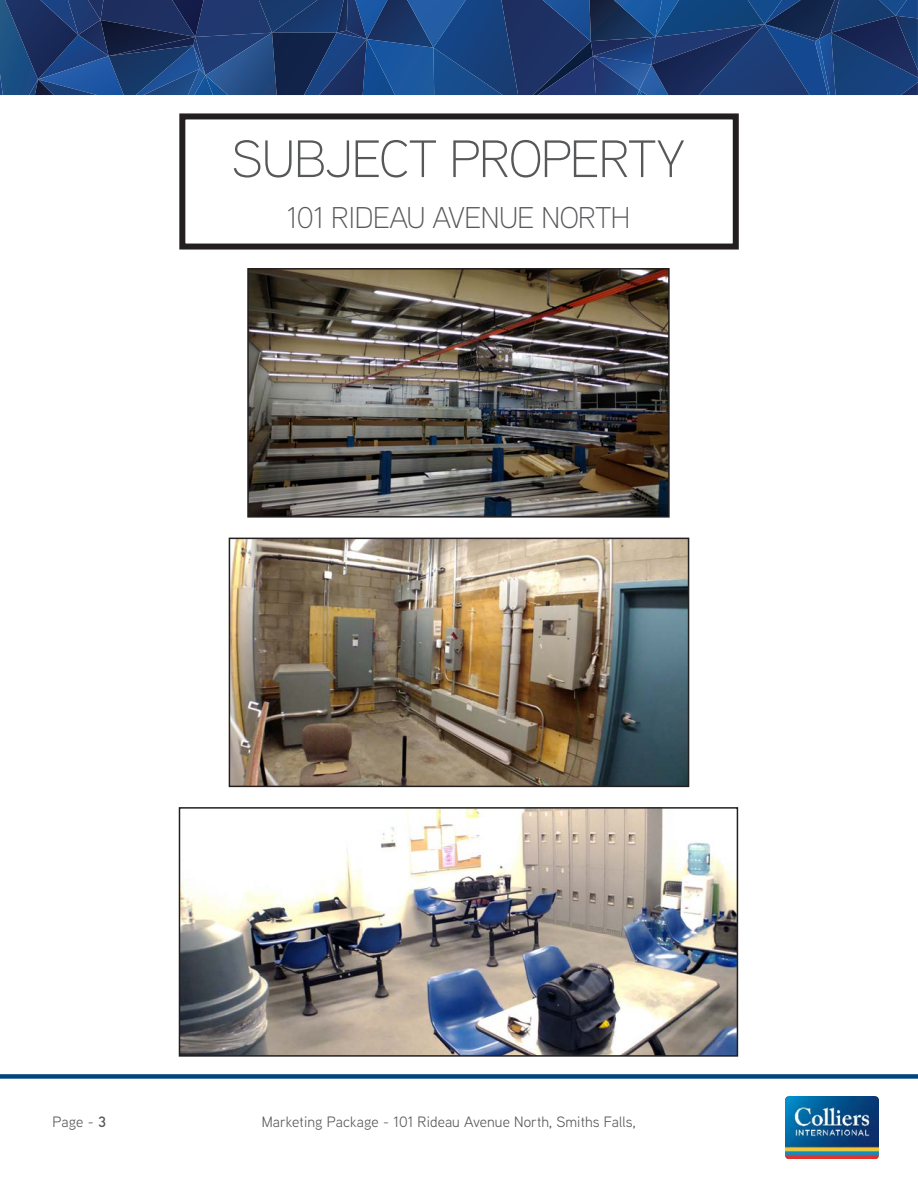
<style>
.page{position:relative;width:918px;height:1188px;background:#fff}
.page>*{position:absolute;margin:0;border:0;box-sizing:border-box;transform-origin:0 0}
.t1{font:300 52.5px "Aaux Next";letter-spacing:-.02em;color:#57585a}
.t2{font:300 30px "Aaux Next";letter-spacing:-.02em;color:#57585a}
.t3{font:15px "Aaux Next";letter-spacing:.005em;color:#57585a}
.s1{font-weight:600}
</style>
<div class="page">
<img style="left:785px;top:1097px;width:93px;height:61px">
<div style="left:0;top:1074px;width:918px;height:5px;background:#00467e"></div>
<svg style="left:0;top:0;width:918px;height:95px;background:#1c3d74"></svg>
<div style="left:179px;top:113px;width:560px;height:137px;border:6px solid #231f20"></div>
<img style="left:250px;top:271px;width:417px;height:244px">
<div style="left:247px;top:268px;width:423px;height:250px;border:2px solid #231f20"></div>
<img style="left:182px;top:810px;width:553px;height:244px">
<div style="left:179px;top:807px;width:559px;height:250px;border:2px solid #231f20"></div>
<img style="left:232px;top:541px;width:454px;height:243px">
<div style="left:229px;top:538px;width:460px;height:249px;border:2px solid #231f20"></div>
<p class="t1" style="left:231px;top:124px;width:456px">SUBJECT PROPERTY</p>
<p class="t2" style="left:287px;top:198px;width:345px">101 RIDEAU AVENUE NORTH</p>
<p class="t3" style="left:52px;top:1111px;width:55px">Page - <span class="s1">3</span></p>
<p class="t3" style="left:262px;top:1111px;width:375px">Marketing Package - 101 Rideau Avenue North, Smiths Falls,</p>
</div>
